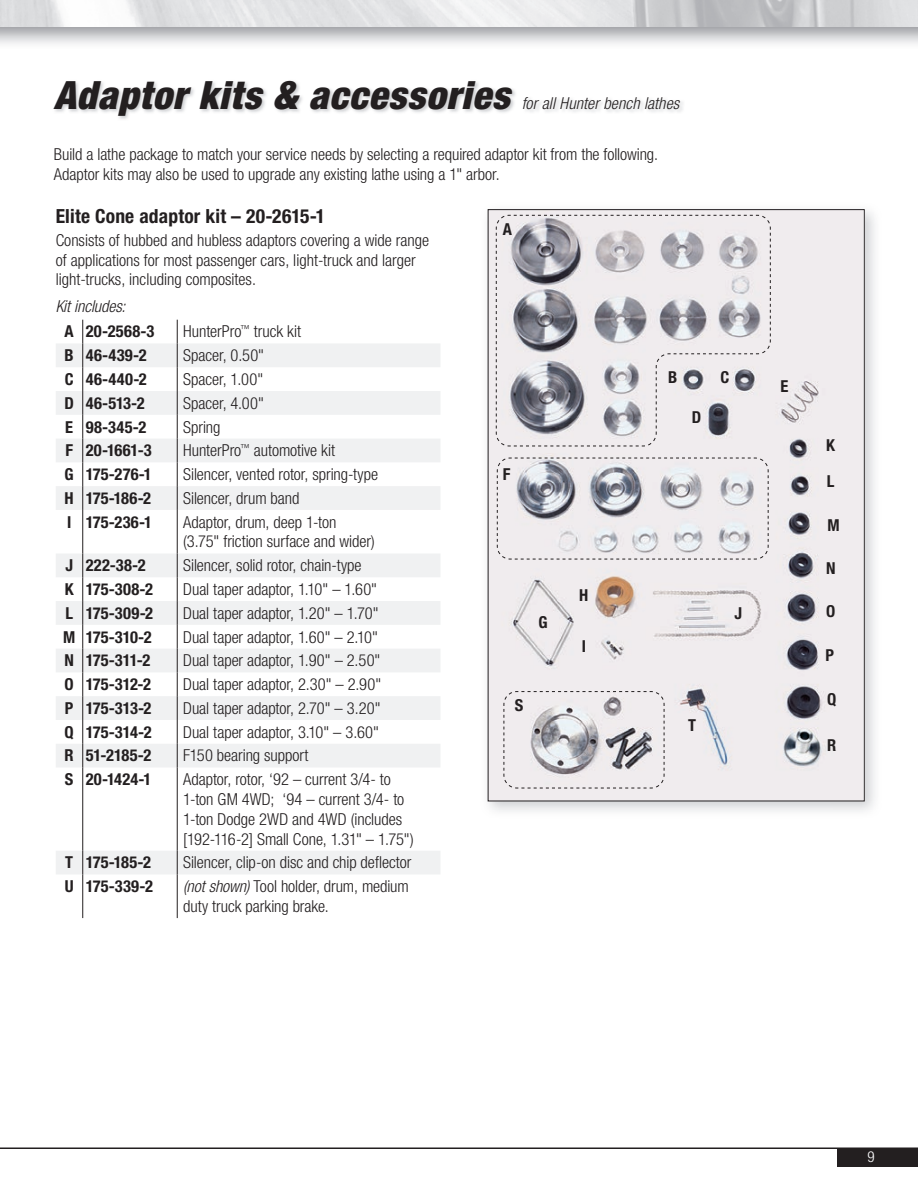
<style>
.page{position:relative;width:918px;height:1188px;background:#fff}
.page>*{position:absolute;margin:0;border:0;box-sizing:border-box;transform-origin:0 0}
.t1{font:italic 900 condensed 39px "Helvetica Neue LT Std";letter-spacing:.025em;color:#231f20}
.t2{font:700 condensed 19.5px "Helvetica Neue LT Std";letter-spacing:.01em;color:#231f20}
.t3{font:300 condensed 16.5px/19.8px "Helvetica Neue LT Std";color:#231f20}
.t4{font:700 condensed 16.5px "Helvetica Neue LT Std";letter-spacing:.005em;color:#231f20}
.t5{font:italic 300 condensed 16.5px "Helvetica Neue LT Std";color:#231f20}
.t6{font:300 condensed 15px "Helvetica Neue LT Std";color:#fff}
.s1{font-style:italic}
</style>
<div class="page">
<svg style="left:0;top:0;width:918px;height:27px;fill:#e0e1e3"></svg>
<div style="left:837px;top:1148px;width:81px;height:19px;background:#231f20"></div>
<hr style="left:0;top:1148px;width:918px;height:1px;background:#231f20">
<img style="left:55px;top:81px;width:628px;height:38px">
<svg style="left:56px;top:343px;width:384px;height:531px"></svg>
<svg style="left:177px;top:320px;width:1px;height:190px"></svg>
<hr style="left:177px;top:510px;width:1px;height:44px;background:#231f20">
<svg style="left:177px;top:554px;width:1px;height:214px"></svg>
<hr style="left:177px;top:768px;width:1px;height:83px;background:#231f20">
<svg style="left:177px;top:851px;width:1px;height:23px"></svg>
<hr style="left:177px;top:874px;width:1px;height:44px;background:#231f20">
<svg style="left:82px;top:320px;width:1px;height:190px"></svg>
<hr style="left:82px;top:510px;width:1px;height:44px;background:#231f20">
<svg style="left:82px;top:554px;width:1px;height:214px"></svg>
<hr style="left:82px;top:768px;width:1px;height:83px;background:#231f20">
<svg style="left:82px;top:851px;width:1px;height:23px"></svg>
<hr style="left:82px;top:874px;width:1px;height:44px;background:#231f20">
<img style="left:490px;top:211px;width:372px;height:588px">
<svg style="left:496px;top:215px;width:275px;height:232px;background:#cdcbcf"></svg>
<svg style="left:503px;top:691px;width:162px;height:98px;background:#d5d2d5"></svg>
<svg style="left:497px;top:457px;width:272px;height:103px;background:#d8d6da"></svg>
<h1 class="t1" style="left:54px;top:71px;width:457px">Adaptor kits &amp; accessories</h1>
<p class="t5" style="left:522px;top:94px;width:159px">for all Hunter bench lathes</p>
<p class="t3" style="left:54px;top:144px;width:606px">Build a lathe package to match your service needs by selecting a required adaptor kit from the following.<br>Adaptor kits may also be used to upgrade any existing lathe using a 1" arbor.</p>
<p class="t2" style="left:56px;top:204px;width:271px">Elite Cone adaptor kit – 20-2615-1</p>
<p class="t3" style="left:56px;top:230px;width:375px">Consists of hubbed and hubless adaptors covering a wide range of applications for most passenger cars, light-truck and larger light-trucks, including composites.</p>
<p class="t5" style="left:56px;top:297px;width:71px">Kit includes:</p>
<p class="t4" style="left:65px;top:322px;width:91px">A 20-2568-3</p>
<p class="t3" style="left:183px;top:322px;width:119px">HunterPro<sup>™</sup> truck kit</p>
<p class="t4" style="left:65px;top:345px;width:84px">B 46-439-2</p>
<p class="t3" style="left:183px;top:345px;width:82px">Spacer, 0.50"</p>
<p class="t4" style="left:65px;top:369px;width:84px">C 46-440-2</p>
<p class="t3" style="left:183px;top:369px;width:81px">Spacer, 1.00"</p>
<p class="t4" style="left:64px;top:393px;width:82px">D 46-513-2</p>
<p class="t3" style="left:183px;top:393px;width:82px">Spacer, 4.00"</p>
<p class="t4" style="left:65px;top:417px;width:83px">E 98-345-2</p>
<p class="t3" style="left:183px;top:417px;width:39px">Spring</p>
<p class="t4" style="left:65px;top:440px;width:88px">F 20-1661-3</p>
<p class="t3" style="left:183px;top:441px;width:153px">HunterPro<sup>™</sup> automotive kit</p>
<p class="t4" style="left:65px;top:464px;width:89px">G 175-276-1</p>
<p class="t3" style="left:183px;top:464px;width:196px">Silencer, vented rotor, spring-type</p>
<p class="t4" style="left:65px;top:488px;width:88px">H 175-186-2</p>
<p class="t3" style="left:183px;top:488px;width:118px">Silencer, drum band</p>
<p class="t4" style="left:67px;top:512px;width:86px">I 175-236-1</p>
<p class="t3" style="left:183px;top:512px;width:193px">Adaptor, drum, deep 1-ton (3.75" friction surface and wider)</p>
<p class="t4" style="left:65px;top:555px;width:82px">J 222-38-2</p>
<p class="t3" style="left:183px;top:555px;width:180px">Silencer, solid rotor, chain-type</p>
<p class="t4" style="left:65px;top:579px;width:90px">K 175-308-2</p>
<p class="t3" style="left:183px;top:579px;width:195px">Dual taper adaptor, 1.10" – 1.60"</p>
<p class="t4" style="left:65px;top:603px;width:89px">L 175-309-2</p>
<p class="t3" style="left:183px;top:603px;width:197px">Dual taper adaptor, 1.20" – 1.70"</p>
<p class="t4" style="left:63px;top:627px;width:90px">M 175-310-2</p>
<p class="t3" style="left:183px;top:627px;width:196px">Dual taper adaptor, 1.60" – 2.10"</p>
<p class="t4" style="left:64px;top:651px;width:88px">N 175-311-2</p>
<p class="t3" style="left:183px;top:651px;width:199px">Dual taper adaptor, 1.90" – 2.50"</p>
<p class="t4" style="left:65px;top:674px;width:88px">O 175-312-2</p>
<p class="t3" style="left:183px;top:674px;width:200px">Dual taper adaptor, 2.30" – 2.90"</p>
<p class="t4" style="left:65px;top:698px;width:88px">P 175-313-2</p>
<p class="t3" style="left:183px;top:698px;width:199px">Dual taper adaptor, 2.70" – 3.20"</p>
<p class="t4" style="left:65px;top:722px;width:89px">Q 175-314-2</p>
<p class="t3" style="left:183px;top:722px;width:197px">Dual taper adaptor, 3.10" – 3.60"</p>
<p class="t4" style="left:65px;top:746px;width:88px">R 51-2185-2</p>
<p class="t3" style="left:183px;top:746px;width:127px">F150 bearing support</p>
<p class="t4" style="left:65px;top:769px;width:88px">S 20-1424-1</p>
<p class="t3" style="left:183px;top:769px;width:232px">Adaptor, rotor, ‘92 – current 3/4- to 1-ton GM 4WD; ‘94 – current 3/4- to 1-ton Dodge 2WD and 4WD (includes [192-116-2] Small Cone, 1.31" – 1.75")</p>
<p class="t4" style="left:65px;top:853px;width:87px">T 175-185-2</p>
<p class="t3" style="left:183px;top:853px;width:230px">Silencer, clip-on disc and chip deflector</p>
<p class="t4" style="left:65px;top:876px;width:90px">U 175-339-2</p>
<p class="t3" style="left:183px;top:876px;width:227px"><span class="s1">(not shown)</span> Tool holder, drum, medium duty truck parking brake.</p>
<p class="t4" style="left:503px;top:219px;width:11px">A</p>
<p class="t4" style="left:503px;top:464px;width:9px">F</p>
<p class="t4" style="left:538px;top:612px;width:11px">G</p>
<p class="t4" style="left:515px;top:695px;width:10px">S</p>
<p class="t4" style="left:579px;top:586px;width:11px">H</p>
<p class="t4" style="left:582px;top:636px;width:6px">I</p>
<p class="t4" style="left:668px;top:367px;width:11px">B</p>
<p class="t4" style="left:720px;top:367px;width:10px">C</p>
<p class="t4" style="left:692px;top:407px;width:11px">D</p>
<p class="t4" style="left:735px;top:603px;width:9px">J</p>
<p class="t4" style="left:688px;top:715px;width:9px">T</p>
<p class="t4" style="left:780px;top:377px;width:9px">E</p>
<p class="t4" style="left:826px;top:435px;width:10px">K</p>
<p class="t4" style="left:827px;top:471px;width:9px">L</p>
<p class="t4" style="left:827px;top:515px;width:14px">M</p>
<p class="t4" style="left:826px;top:558px;width:11px">N</p>
<p class="t4" style="left:826px;top:601px;width:11px">O</p>
<p class="t4" style="left:825px;top:645px;width:10px">P</p>
<p class="t4" style="left:827px;top:689px;width:11px">Q</p>
<p class="t4" style="left:827px;top:736px;width:11px">R</p>
<p class="t6" style="left:867px;top:1148px;width:9px">9</p>
</div>
